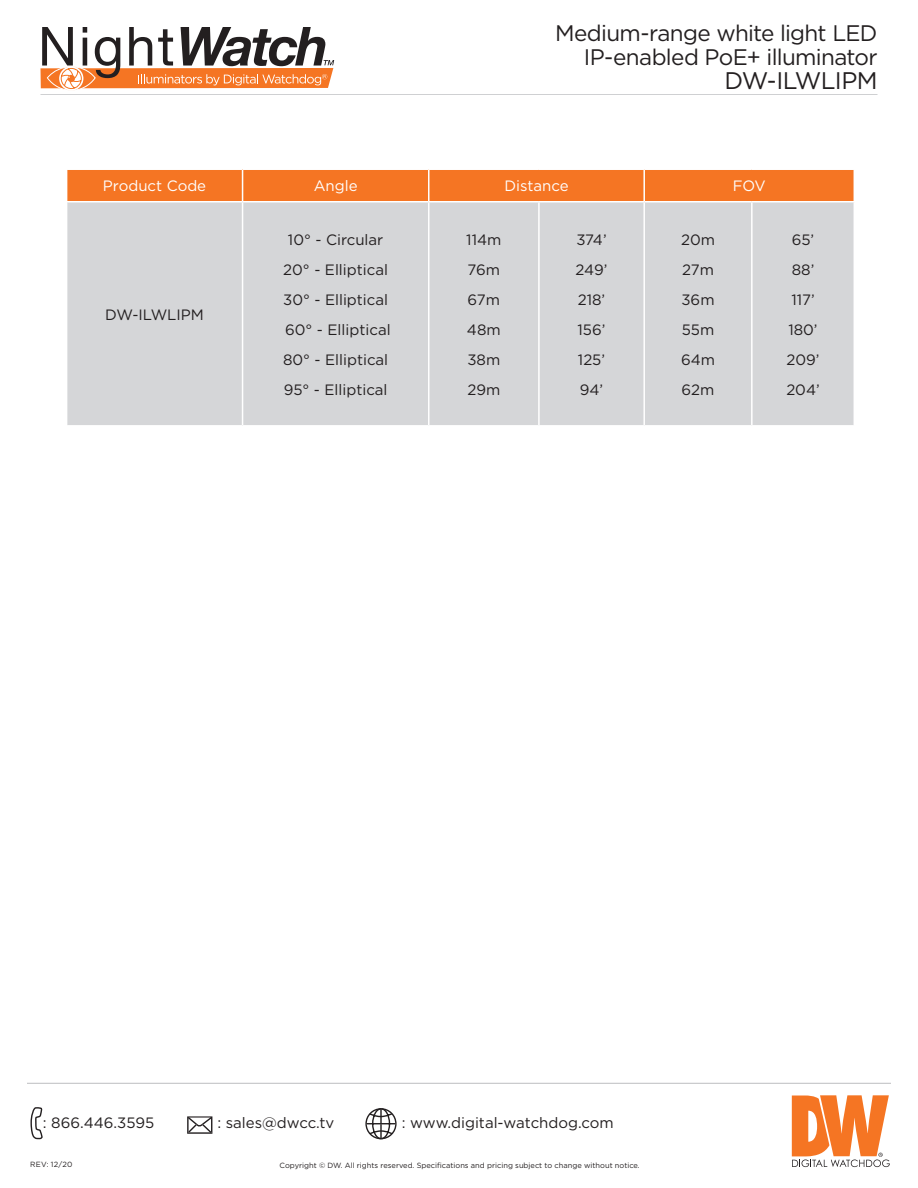
<style>
.page{position:relative;width:918px;height:1188px;background:#fff}
.page>*{position:absolute;margin:0;border:0;box-sizing:border-box;transform-origin:0 0}
.t1{font:24px "Gotham";letter-spacing:-.03em;color:#231f20}
.t2{font:22.5px "Gotham";letter-spacing:-.03em;color:#231f20}
.t3{font:15px "Gotham";color:#231f20}
.t4{font:15px "Gotham";color:#fff}
.t5{font:7.5px "Gotham";color:#231f20}
</style>
<div class="page">
<hr style="left:40px;top:94px;width:838px;height:1px;background:#cfd0d2">
<div style="left:67px;top:169px;width:176px;height:33px;background:#f57523"></div>
<div style="left:243px;top:170px;width:611px;height:31px;background:#f57523"></div>
<div style="left:67px;top:202px;width:176px;height:224px;background:#d5d6d8"></div>
<div style="left:243px;top:202px;width:611px;height:223px;background:#d5d6d8"></div>
<hr style="left:66px;top:425px;width:177px;height:2px;background:#fff">
<hr style="left:242px;top:202px;width:1px;height:223px;background:#fff">
<hr style="left:428px;top:202px;width:2px;height:223px;background:#fff">
<hr style="left:538px;top:202px;width:2px;height:223px;background:#fff">
<hr style="left:643px;top:202px;width:2px;height:223px;background:#fff">
<hr style="left:751px;top:202px;width:2px;height:223px;background:#fff">
<hr style="left:66px;top:168px;width:177px;height:2px;background:#fff">
<hr style="left:66px;top:201px;width:177px;height:1px;background:#fff">
<hr style="left:242px;top:170px;width:1px;height:31px;background:#fff">
<hr style="left:428px;top:170px;width:2px;height:31px;background:#fff">
<hr style="left:643px;top:170px;width:2px;height:31px;background:#fff">
<svg style="left:40px;top:27px;width:294px;height:63px"></svg>
<svg style="left:792px;top:1095px;width:98px;height:72px"></svg>
<svg style="left:365px;top:1108px;width:32px;height:31px"></svg>
<svg style="left:187px;top:1116px;width:25px;height:18px"></svg>
<svg style="left:30px;top:1107px;width:13px;height:32px"></svg>
<hr style="left:27px;top:1083px;width:864px;height:1px;background:#bcbdc0">
<p class="t2" style="left:555px;top:19px;width:324px">Medium-range white light LED</p>
<p class="t2" style="left:584px;top:43px;width:295px">IP-enabled PoE+ illuminator</p>
<p class="t1" style="left:725px;top:66px;width:154px">DW-ILWLIPM</p>
<p class="t4" style="left:103px;top:177px;width:105px">Product Code</p>
<p class="t4" style="left:314px;top:177px;width:45px">Angle</p>
<p class="t4" style="left:504px;top:177px;width:66px">Distance</p>
<p class="t4" style="left:733px;top:177px;width:34px">FOV</p>
<p class="t3" style="left:105px;top:305px;width:100px">DW-ILWLIPM</p>
<p class="t3" style="left:288px;top:230px;width:97px">10° - Circular</p>
<p class="t3" style="left:283px;top:260px;width:106px">20° - Elliptical</p>
<p class="t3" style="left:283px;top:290px;width:106px">30° - Elliptical</p>
<p class="t3" style="left:285px;top:320px;width:107px">60° - Elliptical</p>
<p class="t3" style="left:283px;top:350px;width:107px">80° - Elliptical</p>
<p class="t3" style="left:284px;top:380px;width:105px">95° - Elliptical</p>
<p class="t3" style="left:466px;top:230px;width:37px">114m</p>
<p class="t3" style="left:468px;top:260px;width:34px">76m</p>
<p class="t3" style="left:468px;top:290px;width:34px">67m</p>
<p class="t3" style="left:467px;top:320px;width:35px">48m</p>
<p class="t3" style="left:467px;top:350px;width:34px">38m</p>
<p class="t3" style="left:467px;top:380px;width:34px">29m</p>
<p class="t3" style="left:576px;top:230px;width:32px">374’</p>
<p class="t3" style="left:576px;top:260px;width:33px">249’</p>
<p class="t3" style="left:578px;top:290px;width:29px">218’</p>
<p class="t3" style="left:578px;top:320px;width:29px">156’</p>
<p class="t3" style="left:578px;top:350px;width:29px">125’</p>
<p class="t3" style="left:580px;top:380px;width:25px">94’</p>
<p class="t3" style="left:681px;top:230px;width:35px">20m</p>
<p class="t3" style="left:682px;top:260px;width:34px">27m</p>
<p class="t3" style="left:681px;top:290px;width:35px">36m</p>
<p class="t3" style="left:682px;top:320px;width:34px">55m</p>
<p class="t3" style="left:681px;top:350px;width:36px">64m</p>
<p class="t3" style="left:682px;top:380px;width:34px">62m</p>
<p class="t3" style="left:792px;top:230px;width:24px">65’</p>
<p class="t3" style="left:792px;top:260px;width:24px">88’</p>
<p class="t3" style="left:791px;top:290px;width:25px">117’</p>
<p class="t3" style="left:788px;top:320px;width:31px">180’</p>
<p class="t3" style="left:787px;top:350px;width:35px">209’</p>
<p class="t3" style="left:786px;top:380px;width:35px">204’</p>
<p class="t3" style="left:43px;top:1113px;width:113px">: 866.446.3595</p>
<p class="t3" style="left:217px;top:1113px;width:119px">: sales@dwcc.tv</p>
<p class="t3" style="left:402px;top:1113px;width:213px">: www.digital-watchdog.com</p>
<p class="t5" style="left:30px;top:1160px;width:44px">REV: 12/20</p>
<p class="t5" style="left:280px;top:1160px;width:362px">Copyright © DW. All rights reserved. Specifications and pricing subject to change without notice.</p>
</div>
